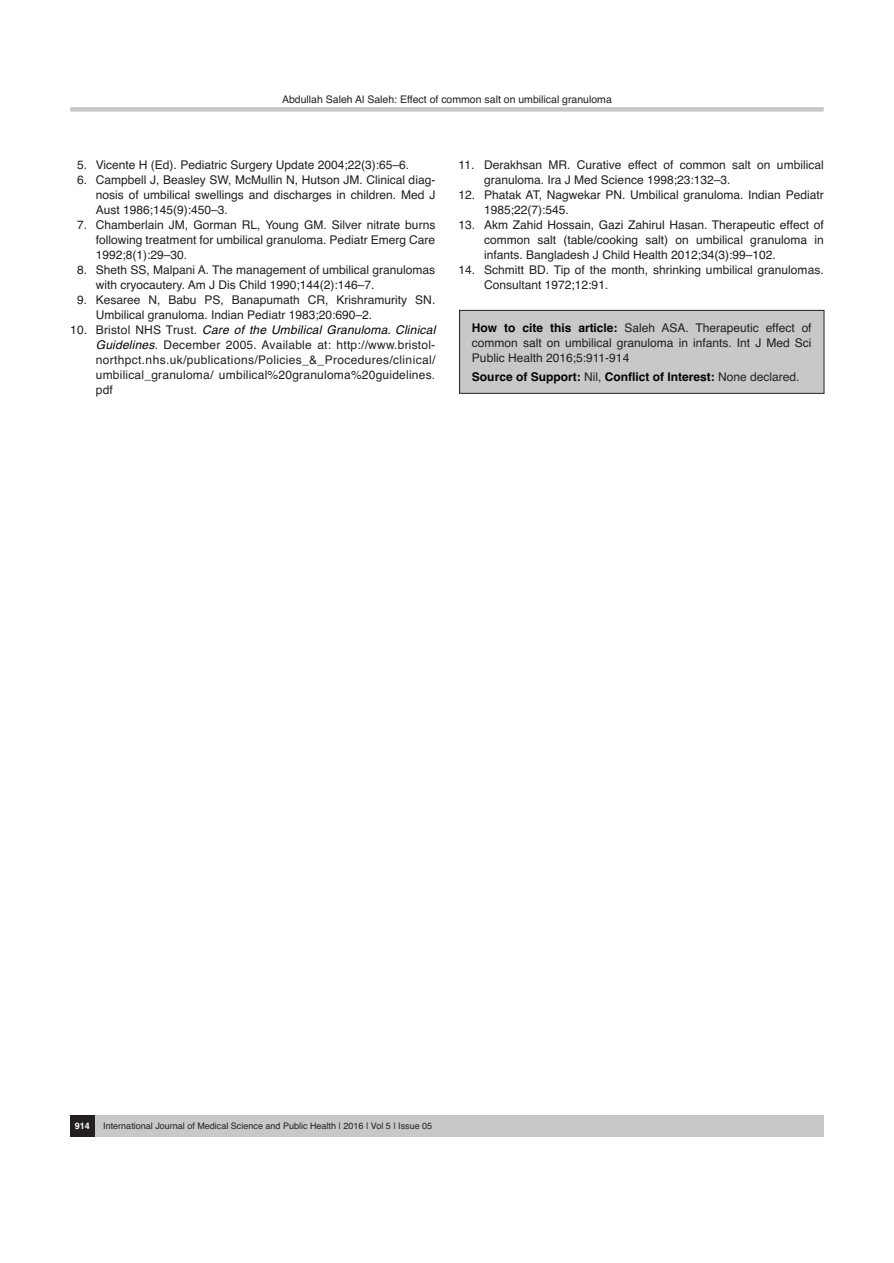
<style>
.page{position:relative;width:894px;height:1263px;background:#fff}
.page>*{position:absolute;margin:0;border:0;box-sizing:border-box;transform-origin:0 0}
.t1{font:12px/15px "Helvetica";color:#231f20}
.t2{font:12px/15px "Helvetica";color:#201d1e;text-align:justify}
.t3{font:700 12px "Helvetica";color:#040503}
.t4{font:10.5px "Helvetica";color:#231f20}
.t5{font:9px "Helvetica";color:#231f20}
.t6{font:700 9px "Helvetica";color:#fff}
.s1{font-style:italic;color:#040503}
.s2{color:#231f20}
.s3{font-weight:700;color:#040503}
.s4{font-weight:400;color:#231f20}
</style>
<div class="page">
<div style="left:94px;top:1115px;width:729px;height:21px;background:#c7c8ca"></div>
<div style="left:70px;top:1115px;width:24px;height:21px;background:#231f20"></div>
<div style="left:70px;top:107px;width:753px;height:5px;background:#c7c8ca"></div>
<div style="left:459px;top:310px;width:364px;height:83px;background:#c7c8ca"></div>
<div style="left:459px;top:310px;width:365px;height:84px;border:1px solid #231f20"></div>
<p class="t4" style="left:282px;top:90px;width:331px">Abdullah Saleh Al Saleh: Effect of common salt on umbilical granuloma</p>
<p class="t1" style="left:77px;top:157px;width:334px">5. Vicente H (Ed). Pediatric Surgery Update 2004;22(3):65–6.</p>
<p class="t1" style="left:96px;top:172px;width:341px;text-align:justify;text-indent:-19px">6. Campbell J, Beasley SW, McMullin N, Hutson JM. Clinical diag&shy;nosis of umbilical swellings and discharges in children. Med J Aust 1986;145(9):450–3.</p>
<p class="t1" style="left:96px;top:217px;width:341px;text-align:justify;text-indent:-19px">7. Chamberlain JM, Gorman RL, Young GM. Silver nitrate burns following treatment for umbilical granuloma. Pediatr Emerg Care 1992;8(1):29–30.</p>
<p class="t1" style="left:96px;top:262px;width:341px;text-indent:-19px">8. Sheth SS, Malpani A. The management of umbilical granulomas with cryocautery. Am J Dis Child 1990;144(2):146–7.</p>
<p class="t1" style="left:96px;top:292px;width:341px;text-indent:-19px">9. Kesaree N, Babu PS, Banapumath CR, Krishramurity SN.<br>Umbilical granuloma. Indian Pediatr 1983;20:690–2.</p>
<p class="t1" style="left:96px;top:322px;width:341px;text-align:justify;text-indent:-26px">10. Bristol NHS Trust. <span class="s1">Care of the Umbilical Granuloma. Clinical Guidelines</span>. December 2005. Available at: http://www.bristol&shy;northpct.nhs.uk/publications/Policies_&amp;_Procedures/clinical/ umbilical_granuloma/ umbilical%20granuloma%20guidelines. pdf</p>
<p class="t1" style="left:484px;top:157px;width:341px;text-indent:-26px">11. Derakhsan MR. Curative effect of common salt on umbilical granuloma. Ira J Med Science 1998;23:132–3.</p>
<p class="t1" style="left:484px;top:187px;width:341px;text-indent:-26px">12. Phatak AT, Nagwekar PN. Umbilical granuloma. Indian Pediatr<br>1985;22(7):545.</p>
<p class="t2" style="left:484px;top:217px;width:341px;text-indent:-26px"><span class="s2">13.</span> Akm Zahid Hossain, Gazi Zahirul Hasan. Therapeutic effect of common salt (table/cooking salt) on umbilical granuloma in infants. Bangladesh J Child Health 2012;34(3):99–102.</p>
<p class="t1" style="left:484px;top:262px;width:341px;text-indent:-26px">14. Schmitt BD. Tip of the month, shrinking umbilical granulomas.<br>Consultant 1972;12:91.</p>
<p class="t1" style="left:472px;top:320px;width:341px;text-align:justify"><span class="s3">How to cite this article:</span> Saleh ASA. Therapeutic effect of common salt on umbilical granuloma in infants. Int J Med Sci Public Health 2016;5:911-914</p>
<p class="t3" style="left:472px;top:366px;width:329px">Source of Support: <span class="s4">Nil,</span> Conflict of Interest: <span class="s4">None declared.</span></p>
<p class="t6" style="left:75px;top:1117px;width:17px">914</p>
<p class="t5" style="left:103px;top:1118px;width:330px">International Journal of Medical Science and Public Health | 2016 | Vol 5 | Issue 05</p>
</div>
